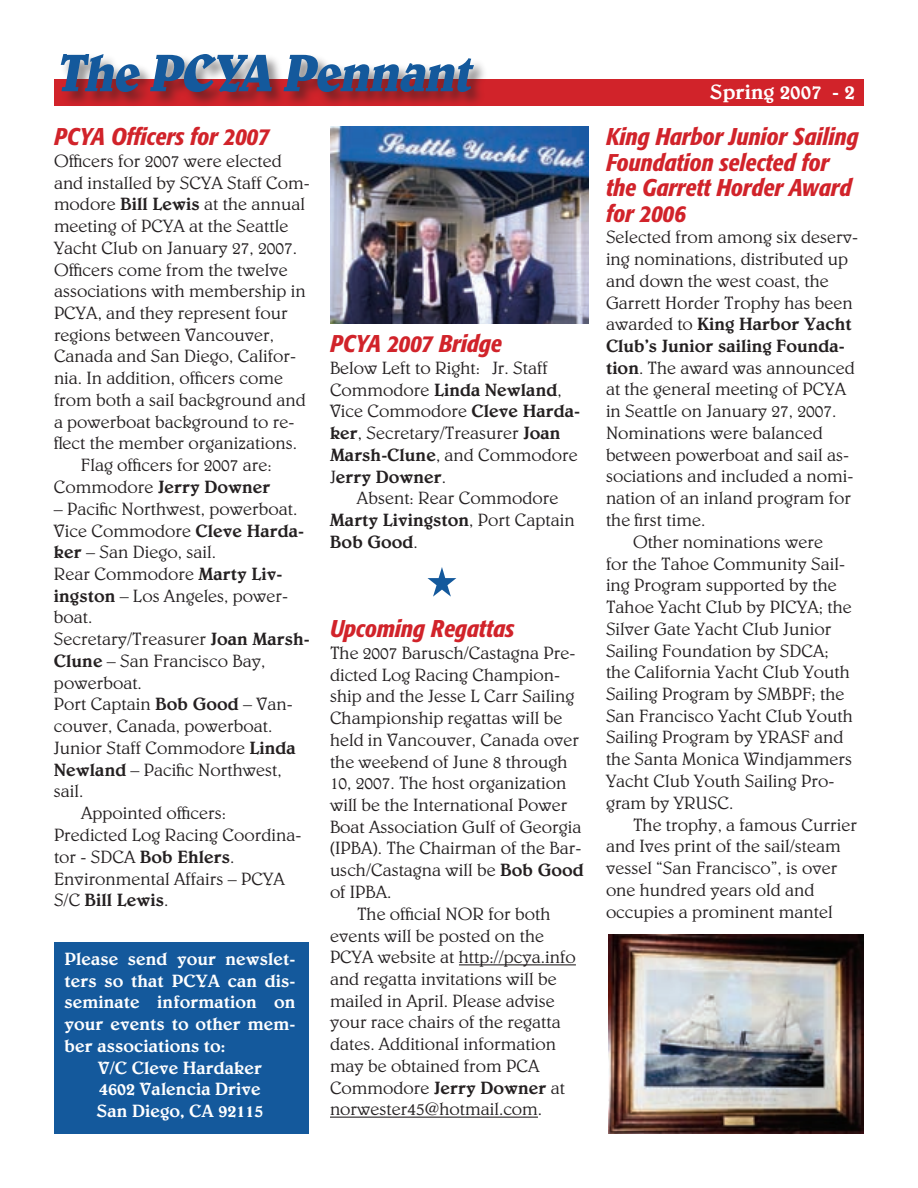
<style>
.page{position:relative;width:918px;height:1188px;background:#fff}
.page>*{position:absolute;margin:0;border:0;box-sizing:border-box;transform-origin:0 0}
.t1{font:italic 500 condensed 24px/25.5px "Formata";color:#d1232a}
.t2{font:500 21px "Belwe";color:#fff}
.t3{font:300 18px/21.8px "Belwe";color:#231f20}
.t4{font:500 18px "Belwe";color:#fff}
.t5{font:500 18px "Belwe";color:#231f20}
.s1{font-weight:500}
.s2{font-weight:300}
</style>
<div class="page">
<div style="left:54px;top:80px;width:810px;height:26px;background:#d1232a"></div>
<div style="left:60px;top:52px;width:430px;height:57px;background:#231f20;opacity:.5"></div>
<svg style="left:56px;top:54px;width:421px;height:38px"></svg>
<div style="left:54px;top:942px;width:255px;height:192px;background:#14599c"></div>
<img style="left:608px;top:934px;width:256px;height:200px">
<hr style="left:459px;top:964px;width:117px;height:1px;background:#231f20">
<hr style="left:330px;top:1117px;width:208px;height:1px;background:#231f20">
<img style="left:330px;top:126px;width:258px;height:198px">
<svg style="left:428px;top:567px;width:28px;height:30px"></svg>
<h1 class="t1" style="left:54px;top:124px;width:217px">PCYA Officers for 2007</h1>
<p class="t3" style="left:54px;top:150px;width:229px">Officers for 2007 were elected</p>
<p class="t3" style="left:54px;top:171px;width:257px">and installed by SCYA Staff Com-</p>
<p class="t3" style="left:54px;top:193px;width:253px">modore <span class="s1">Bill Lewis</span> at the annual</p>
<p class="t3" style="left:54px;top:215px;width:236px">meeting of PCYA at the Seattle</p>
<p class="t3" style="left:54px;top:236px;width:245px">Yacht Club on January 27, 2007.</p>
<p class="t3" style="left:54px;top:258px;width:235px">Officers come from the twelve</p>
<p class="t3" style="left:54px;top:280px;width:253px">associations with membership in</p>
<p class="t3" style="left:54px;top:302px;width:235px">PCYA, and they represent four</p>
<p class="t3" style="left:54px;top:323px;width:222px">regions between Vancouver,</p>
<p class="t3" style="left:54px;top:345px;width:244px">Canada and San Diego, Califor-</p>
<p class="t3" style="left:54px;top:367px;width:231px">nia. In addition, officers come</p>
<p class="t3" style="left:54px;top:389px;width:253px">from both a sail background and</p>
<p class="t3" style="left:54px;top:410px;width:242px">a powerboat background to re-</p>
<p class="t3" style="left:54px;top:432px;width:245px">flect the member organizations.</p>
<p class="t3" style="left:81px;top:454px;width:192px">Flag officers for 2007 are:</p>
<p class="t5" style="left:54px;top:477px;width:218px"><span class="s2">Commodore</span> Jerry Downer</p>
<p class="t3" style="left:54px;top:498px;width:245px">– Pacific Northwest, powerboat.</p>
<p class="t3" style="left:54px;top:519px;width:252px">Vice Commodore <span class="s1">Cleve Harda-</span></p>
<p class="t3" style="left:54px;top:541px;width:164px"><span class="s1">ker</span> – San Diego, sail.</p>
<p class="t3" style="left:54px;top:563px;width:230px">Rear Commodore <span class="s1">Marty Liv-</span></p>
<p class="t3" style="left:54px;top:584px;width:236px"><span class="s1">ingston</span> – Los Angeles, power-</p>
<p class="t3" style="left:54px;top:606px;width:40px">boat.</p>
<p class="t3" style="left:54px;top:628px;width:257px">Secretary/Treasurer <span class="s1">Joan Marsh-</span></p>
<p class="t3" style="left:54px;top:650px;width:213px"><span class="s1">Clune</span> – San Francisco Bay,</p>
<p class="t3" style="left:54px;top:671px;width:89px">powerboat.</p>
<p class="t3" style="left:54px;top:693px;width:240px">Port Captain <span class="s1">Bob Good</span> – Van-</p>
<p class="t3" style="left:54px;top:715px;width:220px">couver, Canada, powerboat.</p>
<p class="t3" style="left:54px;top:737px;width:243px">Junior Staff Commodore <span class="s1">Linda</span></p>
<p class="t3" style="left:54px;top:758px;width:229px"><span class="s1">Newland</span> – Pacific Northwest,</p>
<p class="t3" style="left:54px;top:780px;width:31px">sail.</p>
<p class="t3" style="left:81px;top:802px;width:147px">Appointed officers:</p>
<p class="t3" style="left:54px;top:824px;width:249px">Predicted Log Racing Coordina-</p>
<p class="t3" style="left:54px;top:846px;width:182px">tor - SDCA <span class="s1">Bob Ehlers</span>.</p>
<p class="t3" style="left:54px;top:867px;width:232px">Environmental Affairs – PCYA</p>
<p class="t5" style="left:54px;top:890px;width:116px"><span class="s2">S/C</span> Bill Lewis<span class="s2">.</span></p>
<p class="t4" style="left:64px;top:948px;width:232px">Please send your newslet-</p>
<p class="t4" style="left:64px;top:970px;width:233px">ters so that PCYA can dis-</p>
<p class="t4" style="left:65px;top:992px;width:233px">seminate information on</p>
<p class="t4" style="left:65px;top:1014px;width:232px">your events to other mem-</p>
<p class="t4" style="left:65px;top:1035px;width:162px">ber associations to:</p>
<p class="t4" style="left:98px;top:1057px;width:166px">V/C Cleve Hardaker</p>
<p class="t4" style="left:99px;top:1079px;width:163px">4602 Valencia Drive</p>
<p class="t4" style="left:97px;top:1101px;width:168px">San Diego, CA 92115</p>
<h1 class="t1" style="left:330px;top:331px;width:173px">PCYA 2007 Bridge</h1>
<p class="t3" style="left:330px;top:357px;width:252px">Below Left to Right: Jr. Staff<br>Commodore <span class="s1">Linda Newland</span>,<br>Vice Commodore <span class="s1">Cleve Harda&shy;ker</span>, Secretary/Treasurer <span class="s1">Joan<br>Marsh-Clune</span>, and Commodore<br>J<span class="s1">erry Downer</span>.</p>
<p class="t3" style="left:330px;top:487px;width:246px;text-indent:27px">Absent: Rear Commodore<br><span class="s1">Marty Livingston</span>, Port Captain<br><span class="s1">Bob Good</span>.</p>
<h1 class="t1" style="left:330px;top:616px;width:186px">Upcoming Regattas</h1>
<p class="t3" style="left:330px;top:642px;width:247px">The 2007 Barusch/Castagna Pre-</p>
<p class="t3" style="left:330px;top:663px;width:232px">dicted Log Racing Champion-</p>
<p class="t3" style="left:330px;top:685px;width:246px">ship and the Jesse L Carr Sailing</p>
<p class="t3" style="left:330px;top:707px;width:234px">Championship regattas will be</p>
<p class="t3" style="left:330px;top:728px;width:251px">held in Vancouver, Canada over</p>
<p class="t3" style="left:330px;top:750px;width:239px">the weekend of June 8 through</p>
<p class="t3" style="left:330px;top:772px;width:238px">10, 2007. The host organization</p>
<p class="t3" style="left:330px;top:794px;width:239px">will be the International Power</p>
<p class="t3" style="left:330px;top:815px;width:253px">Boat Association Gulf of Georgia</p>
<p class="t3" style="left:330px;top:837px;width:253px">(IPBA). The Chairman of the Bar-</p>
<p class="t3" style="left:330px;top:859px;width:255px">usch/Castagna will be <span class="s1">Bob Good</span></p>
<p class="t3" style="left:330px;top:881px;width:63px">of IPBA.</p>
<p class="t3" style="left:357px;top:903px;width:195px">The official NOR for both</p>
<p class="t3" style="left:330px;top:924px;width:216px">events will be posted on the</p>
<p class="t3" style="left:330px;top:946px;width:247px">PCYA website at http://pcya.info</p>
<p class="t3" style="left:330px;top:968px;width:228px">and regatta invitations will be</p>
<p class="t3" style="left:330px;top:989px;width:226px">mailed in April. Please advise</p>
<p class="t3" style="left:330px;top:1011px;width:232px">your race chairs of the regatta</p>
<p class="t3" style="left:330px;top:1033px;width:228px">dates. Additional information</p>
<p class="t3" style="left:330px;top:1055px;width:211px">may be obtained from PCA</p>
<p class="t3" style="left:330px;top:1076px;width:237px">Commodore <span class="s1">Jerry Downer</span> at</p>
<p class="t3" style="left:330px;top:1098px;width:214px">norwester45@hotmail.com.</p>
<p class="t2" style="left:710px;top:80px;width:147px">Spring 2007 - 2</p>
<h1 class="t1" style="left:606px;top:124px;width:254px">King Harbor Junior Sailing<br>Foundation selected for the Garrett Horder Award for 2006</h1>
<p class="t3" style="left:606px;top:226px;width:254px">Selected from among six deserv-</p>
<p class="t3" style="left:606px;top:248px;width:244px">ing nominations, distributed up</p>
<p class="t3" style="left:606px;top:270px;width:224px">and down the west coast, the</p>
<p class="t3" style="left:606px;top:291px;width:248px">Garrett Horder Trophy has been</p>
<p class="t5" style="left:606px;top:314px;width:247px"><span class="s2">awarded to</span> King Harbor Yacht</p>
<p class="t5" style="left:606px;top:336px;width:240px">Club’s Junior sailing Founda-</p>
<p class="t3" style="left:606px;top:356px;width:250px"><span class="s1">tion</span>. The award was announced</p>
<p class="t3" style="left:606px;top:378px;width:242px">at the general meeting of PCYA</p>
<p class="t3" style="left:606px;top:400px;width:232px">in Seattle on January 27, 2007.</p>
<p class="t3" style="left:606px;top:422px;width:218px">Nominations were balanced</p>
<p class="t3" style="left:606px;top:443px;width:245px">between powerboat and sail as-</p>
<p class="t3" style="left:606px;top:465px;width:249px">sociations and included a nomi-</p>
<p class="t3" style="left:606px;top:487px;width:247px">nation of an inland program for</p>
<p class="t3" style="left:606px;top:509px;width:101px">the first time.</p>
<p class="t3" style="left:633px;top:531px;width:192px">Other nominations were</p>
<p class="t3" style="left:606px;top:552px;width:241px">for the Tahoe Community Sail-</p>
<p class="t3" style="left:606px;top:574px;width:232px">ing Program supported by the</p>
<p class="t3" style="left:606px;top:596px;width:247px">Tahoe Yacht Club by PICYA; the</p>
<p class="t3" style="left:606px;top:618px;width:227px">Silver Gate Yacht Club Junior</p>
<p class="t3" style="left:606px;top:639px;width:224px">Sailing Foundation by SDCA;</p>
<p class="t3" style="left:606px;top:661px;width:245px">the California Yacht Club Youth</p>
<p class="t3" style="left:606px;top:683px;width:240px">Sailing Program by SMBPF; the</p>
<p class="t3" style="left:606px;top:704px;width:248px">San Francisco Yacht Club Youth</p>
<p class="t3" style="left:606px;top:726px;width:239px">Sailing Program by YRASF and</p>
<p class="t3" style="left:606px;top:748px;width:248px">the Santa Monica Windjammers</p>
<p class="t3" style="left:606px;top:770px;width:230px">Yacht Club Youth Sailing Pro-</p>
<p class="t3" style="left:606px;top:791px;width:129px">gram by YRUSC.</p>
<p class="t3" style="left:633px;top:813px;width:226px">The trophy, a famous Currier</p>
<p class="t3" style="left:606px;top:835px;width:236px">and Ives print of the sail/steam</p>
<p class="t3" style="left:606px;top:857px;width:233px">vessel “San Francisco”, is over</p>
<p class="t3" style="left:606px;top:878px;width:210px">one hundred years old and</p>
<p class="t3" style="left:606px;top:900px;width:228px">occupies a prominent mantel</p>
</div>
